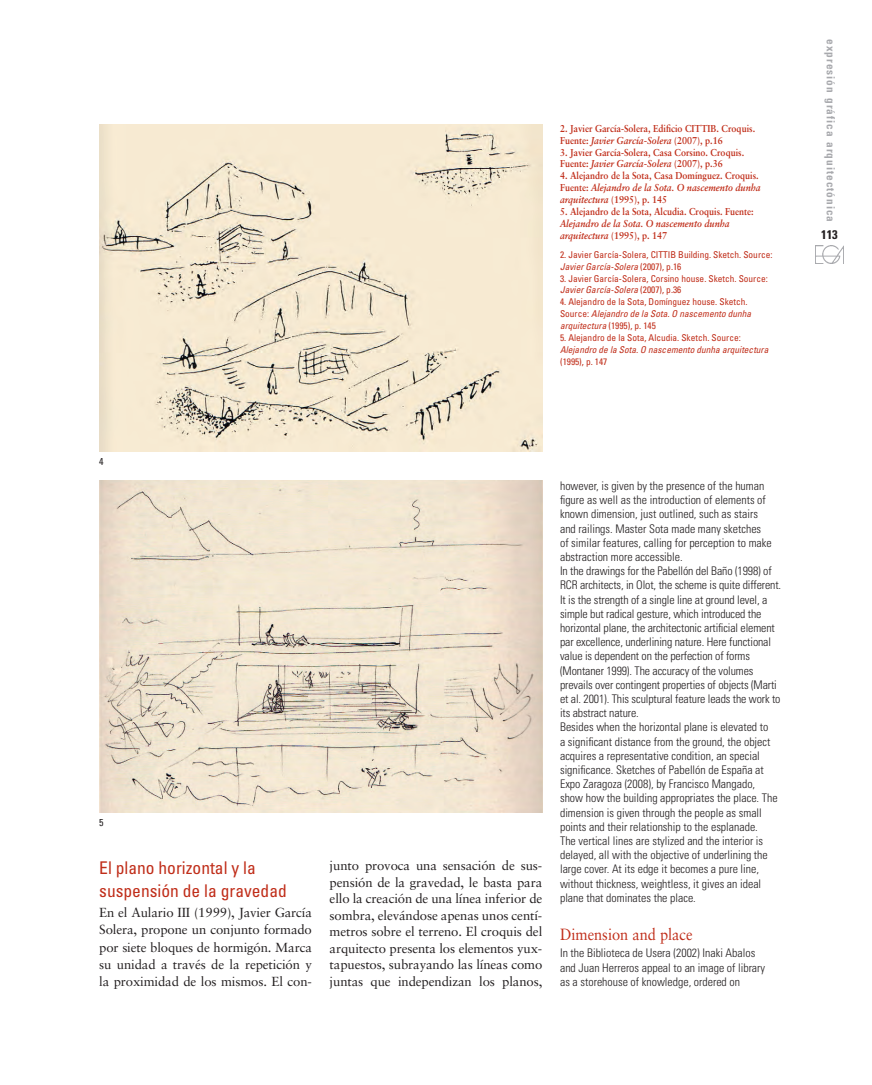
<style>
.page{position:relative;width:872px;height:1085px;background:#fff}
.page>*{position:absolute;margin:0;border:0;box-sizing:border-box;transform-origin:0 0}
.TITULAR_1_CAST{font:condensed 17.5px/22.4px "Univers";color:#c02d19}
.TITULAR_1_INGLES{font:16.25px "Sabon";color:#c02d19;scale:.9 1}
.t1{font:13.12px/16.5px "Sabon";letter-spacing:-.01em;color:#231f20;text-align:justify}
.t2{font:700 condensed 12.5px "Univers";color:#231f20}
.t3{font:300 condensed 11.88px/14.2px "Univers";color:#231f20}
.t4{font:700 condensed 11.25px "Univers";letter-spacing:.09em;color:#a8a9ad}
.t5{font:700 10px/11.9px "Sabon";color:#c02d19;scale:.9 1}
.PIES_DE_FOTO_INGLES{font:condensed 10px "Univers";color:#231f20}
.t6{font:condensed 9.38px/11.9px "Univers";color:#c02d19}
.s1{font-style:italic}
</style>
<div class="page">
<img style="left:815px;top:246px;width:28px;height:17px">
<img style="left:99px;top:124px;width:443px;height:327px">
<img style="left:99px;top:480px;width:443px;height:332px">
<p class="t5" style="left:560px;top:122px;width:218px">2. Javier García-Solera, Edificio CITTIB. Croquis.<br>Fuente: <span class="s1">Javier García-Solera</span> (2007), p.16</p>
<p class="t5" style="left:560px;top:146px;width:206px">3. Javier García-Solera, Casa Corsino. Croquis.<br>Fuente: <span class="s1">Javier García-Solera</span> (2007), p.36</p>
<p class="t5" style="left:560px;top:170px;width:224px">4. Alejandro de la Sota, Casa Domínguez. Croquis.<br>Fuente: <span class="s1">Alejandro de la Sota. O nascemento dunha arquitectura</span> (1995), p. 145</p>
<p class="t5" style="left:560px;top:205px;width:217px">5. Alejandro de la Sota, Alcudia. Croquis. Fuente:<br><span class="s1">Alejandro de la Sota. O nascemento dunha arquitectura</span> (1995), p. 147</p>
<p class="t6" style="left:560px;top:248px;width:214px">2. Javier García-Solera, CITTIB Building. Sketch. Source:<br><span class="s1">Javier García-Solera</span> (2007), p.16</p>
<p class="t6" style="left:560px;top:272px;width:209px">3. Javier García-Solera, Corsino house. Sketch. Source:<br><span class="s1">Javier García-Solera</span> (2007), p.36</p>
<p class="t6" style="left:560px;top:296px;width:193px">4. Alejandro de la Sota, Domínguez house. Sketch.<br>Source: <span class="s1">Alejandro de la Sota. O nascemento dunha arquitectura</span> (1995), p. 145</p>
<p class="t6" style="left:560px;top:331px;width:210px">5. Alejandro de la Sota, Alcudia. Sketch. Source:<br><span class="s1">Alejandro de la Sota. O nascemento dunha arquitectura </span>(1995), p. 147</p>
<p class="PIES_DE_FOTO_INGLES" style="left:99px;top:455px;width:6px">4</p>
<p class="PIES_DE_FOTO_INGLES" style="left:99px;top:815px;width:6px">5</p>
<p class="TITULAR_1_CAST" style="left:99px;top:856px;width:189px">El plano horizontal y la suspensión de la gravedad</p>
<p class="t1" style="left:99px;top:903px;width:214px;line-height:17.1px">En el Aulario III (1999), Javier García Solera, propone un conjunto formado por siete bloques de hormigón. Marca su unidad a través de la repetición y la proximidad de los mismos. El con-</p>
<p class="t1" style="left:330px;top:857px;width:214px">junto provoca una sensación de sus&shy;pensión de la gravedad, le basta para ello la creación de una línea inferior de sombra, elevándose apenas unos centí&shy;metros sobre el terreno. El croquis del arquitecto presenta los elementos yux&shy;tapuestos, subrayando las líneas como juntas que independizan los planos,</p>
<p class="t3" style="left:560px;top:478px;width:213px">however, is given by the presence of the human figure as well as the introduction of elements of known dimension, just outlined, such as stairs and railings. Master Sota made many sketches of similar features, calling for perception to make abstraction more accessible.</p>
<p class="t3" style="left:560px;top:564px;width:223px">In the drawings for the Pabellón del Baño (1998) of RCR architects, in Olot, the scheme is quite different.<br>It is the strength of a single line at ground level, a simple but radical gesture, which introduced the horizontal plane, the architectonic artificial element par excellence, underlining nature. Here functional value is dependent on the perfection of forms (Montaner 1999). The accuracy of the volumes prevails over contingent properties of objects (Marti et al. 2001). This sculptural feature leads the work to its abstract nature.</p>
<p class="t3" style="left:560px;top:720px;width:219px">Besides when the horizontal plane is elevated to<br>a significant distance from the ground, the object acquires a representative condition, an special significance. Sketches of Pabellón de España at Expo Zaragoza (2008), by Francisco Mangado, show how the building appropriates the place. The dimension is given through the people as small points and their relationship to the esplanade.<br>The vertical lines are stylized and the interior is delayed, all with the objective of underlining the large cover. At its edge it becomes a pure line, without thickness, weightless, it gives an ideal plane that dominates the place.</p>
<p class="TITULAR_1_INGLES" style="left:560px;top:924px;width:149px">Dimension and place</p>
<p class="t3" style="left:560px;top:945px;width:207px">In the Biblioteca de Usera (2002) Inaki Abalos and Juan Herreros appeal to an image of library as a storehouse of knowledge, ordered on</p>
<p class="t4" style="left:837px;top:39px;width:184px;rotate:90deg">expresión gráfica arquitectónica</p>
<p class="t2" style="left:821px;top:226px;width:18px">113</p>
</div>
